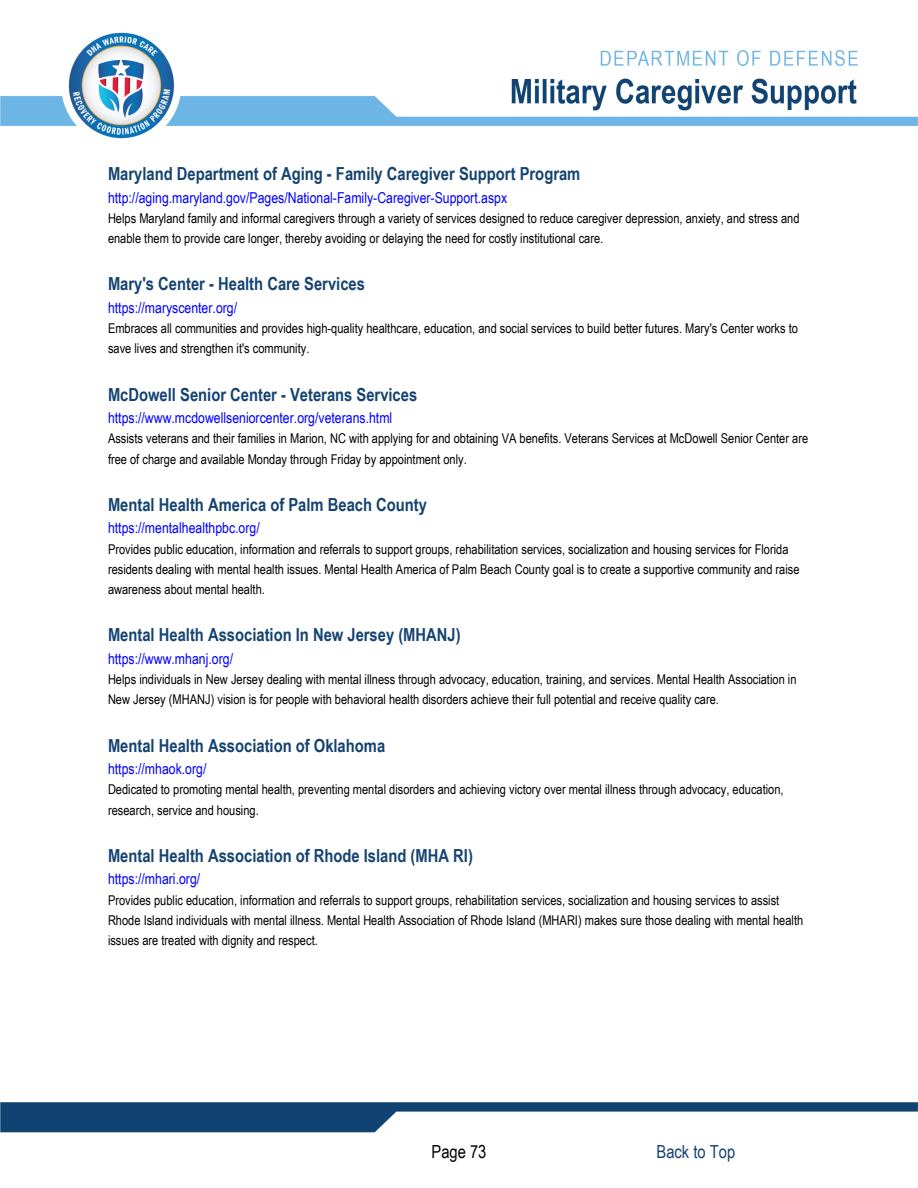
<style>
.page{position:relative;width:918px;height:1188px;background:#fff}
.page>*{position:absolute;margin:0;border:0;box-sizing:border-box;transform-origin:0 0}
.t1{font:700 18px "Arial Narrow";color:#154371}
.t2{font:18px "Arial Narrow";color:#154371}
.t3{font:18px "Arial Narrow";color:#000}
.t4{font:15px "Arial Narrow";color:#00f}
.t5{font:13.5px/20.2px "Arial Narrow";color:#000}
</style>
<div class="page">
<img style="left:0;top:32px;width:918px;height:107px">
<img style="left:0;top:1102px;width:918px;height:31px">
<h1 class="t1" style="left:108px;top:163px;width:474px">Maryland Department of Aging - Family Caregiver Support Program</h1>
<p class="t4" style="left:108px;top:188px;width:401px">http://aging.maryland.gov/Pages/National-Family-Caregiver-Support.aspx</p>
<p class="t5" style="left:108px;top:208px;width:693px">Helps Maryland family and informal caregivers through a variety of services designed to reduce caregiver depression, anxiety, and stress and enable them to provide care longer, thereby avoiding or delaying the need for costly institutional care.</p>
<h1 class="t1" style="left:108px;top:273px;width:259px">Mary's Center - Health Care Services</h1>
<p class="t4" style="left:108px;top:299px;width:131px">https://maryscenter.org/</p>
<p class="t5" style="left:108px;top:318px;width:692px">Embraces all communities and provides high-quality healthcare, education, and social services to build better futures. Mary's Center works to save lives and strengthen it's community.</p>
<h1 class="t1" style="left:108px;top:384px;width:311px">McDowell Senior Center - Veterans Services</h1>
<p class="t4" style="left:108px;top:409px;width:286px">https://www.mcdowellseniorcenter.org/veterans.html</p>
<p class="t5" style="left:108px;top:428px;width:702px">Assists veterans and their families in Marion, NC with applying for and obtaining VA benefits. Veterans Services at McDowell Senior Center are free of charge and available Monday through Friday by appointment only.</p>
<h1 class="t1" style="left:108px;top:494px;width:321px">Mental Health America of Palm Beach County</h1>
<p class="t4" style="left:108px;top:519px;width:153px">https://mentalhealthpbc.org/</p>
<p class="t5" style="left:108px;top:538px;width:693px">Provides public education, information and referrals to support groups, rehabilitation services, socialization and housing services for Florida residents dealing with mental health issues. Mental Health America of Palm Beach County goal is to create a supportive community and raise awareness about mental health.</p>
<h1 class="t1" style="left:108px;top:624px;width:354px">Mental Health Association In New Jersey (MHANJ)</h1>
<p class="t4" style="left:108px;top:650px;width:127px">https://www.mhanj.org/</p>
<p class="t5" style="left:108px;top:669px;width:690px">Helps individuals in New Jersey dealing with mental illness through advocacy, education, training, and services. Mental Health Association in<br>New Jersey (MHANJ) vision is for people with behavioral health disorders achieve their full potential and receive quality care.</p>
<h1 class="t1" style="left:108px;top:735px;width:279px">Mental Health Association of Oklahoma</h1>
<p class="t4" style="left:108px;top:760px;width:100px">https://mhaok.org/</p>
<p class="t5" style="left:108px;top:779px;width:677px">Dedicated to promoting mental health, preventing mental disorders and achieving victory over mental illness through advocacy, education, research, service and housing.</p>
<h1 class="t1" style="left:108px;top:845px;width:366px">Mental Health Association of Rhode Island (MHA RI)</h1>
<p class="t4" style="left:108px;top:870px;width:94px">https://mhari.org/</p>
<p class="t5" style="left:108px;top:889px;width:697px">Provides public education, information and referrals to support groups, rehabilitation services, socialization and housing services to assist<br>Rhode Island individuals with mental illness. Mental Health Association of Rhode Island (MHARI) makes sure those dealing with mental health issues are treated with dignity and respect.</p>
<h1 class="t3" style="left:432px;top:1141px;width:56px">Page 73</h1>
<h1 class="t2" style="left:657px;top:1141px;width:80px">Back to Top</h1>
</div>
